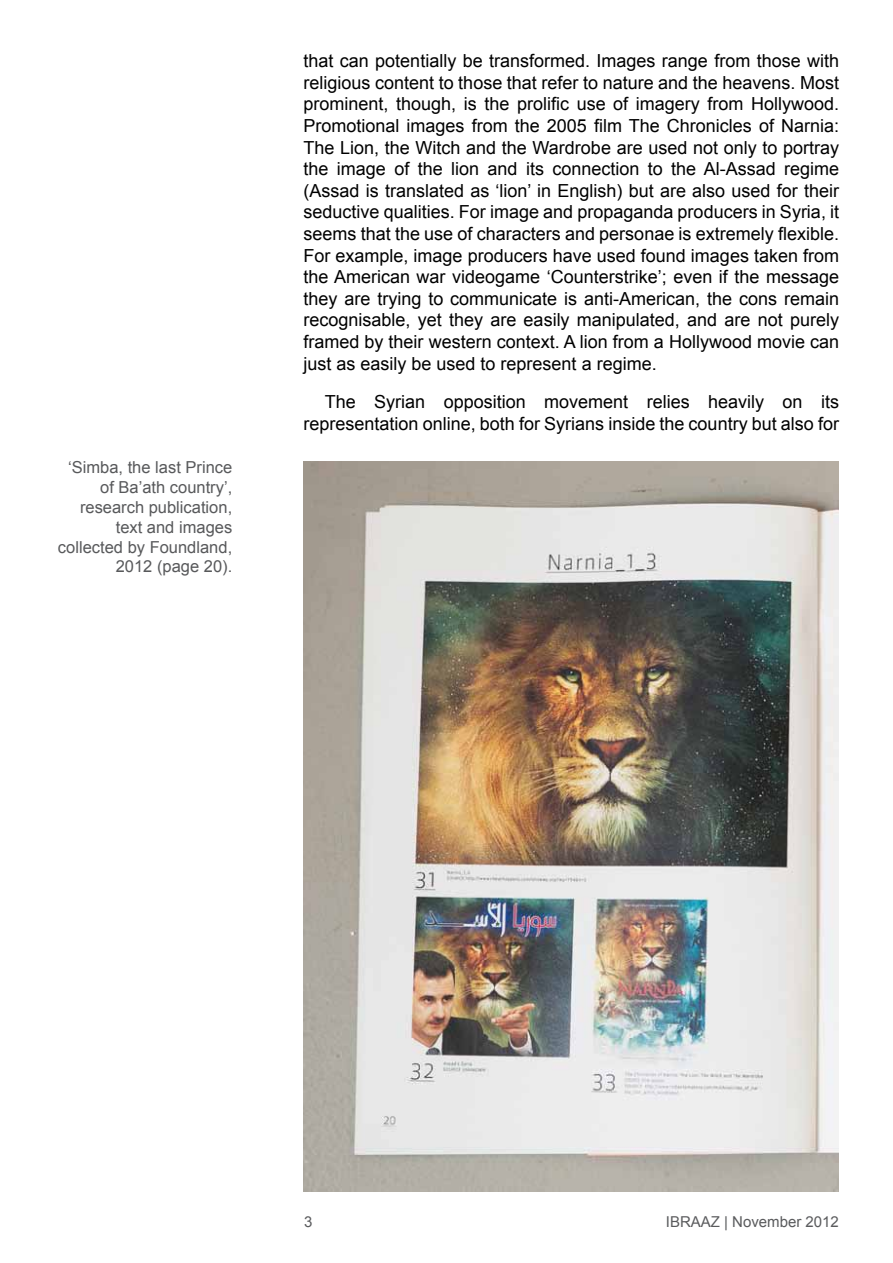
<style>
.page{position:relative;width:893px;height:1263px;background:#fff}
.page>*{position:absolute;margin:0;border:0;box-sizing:border-box;transform-origin:0 0}
.t1{font:18px/21.6px "Arial";color:#000;text-align:justify}
.t2{font:16.5px/19.8px "Arial";color:#58595b;text-align:right}
.t3{font:15px "Arial";color:#5a5b5d}
</style>
<div class="page">
<img style="left:303px;top:461px;width:536px;height:731px">
<p class="t2" style="left:58px;top:458px;width:176px">‘Simba, the last Prince of Ba’ath country’, research publication, text and images collected by Foundland,<br>2012 (page 20).</p>
<p class="t1" style="left:303px;top:50px;width:537px">that can potentially be transformed. Images range from those with religious content to those that refer to nature and the heavens. Most prominent, though, is the prolific use of imagery from Hollywood.<br>Promotional images from the 2005 film The Chronicles of Narnia:<br>The Lion, the Witch and the Wardrobe are used not only to portray the image of the lion and its connection to the Al-Assad regime (Assad is translated as ‘lion’ in English) but are also used for their seductive qualities. For image and propaganda producers in Syria, it seems that the use of characters and personae is extremely flexible.<br>For example, image producers have used found images taken from the American war videogame ‘Counterstrike’; even if the message they are trying to communicate is anti-American, the cons remain recognisable, yet they are easily manipulated, and are not purely framed by their western context. A lion from a Hollywood movie can just as easily be used to represent a regime.</p>
<p class="t1" style="left:303px;top:391px;width:537px;text-align:right">The Syrian opposition movement relies heavily on its representation online, both for Syrians inside the country but also for</p>
<p class="t3" style="left:304px;top:1213px;width:10px">3</p>
<p class="t3" style="left:666px;top:1213px;width:175px">IBRAAZ | November 2012</p>
</div>
